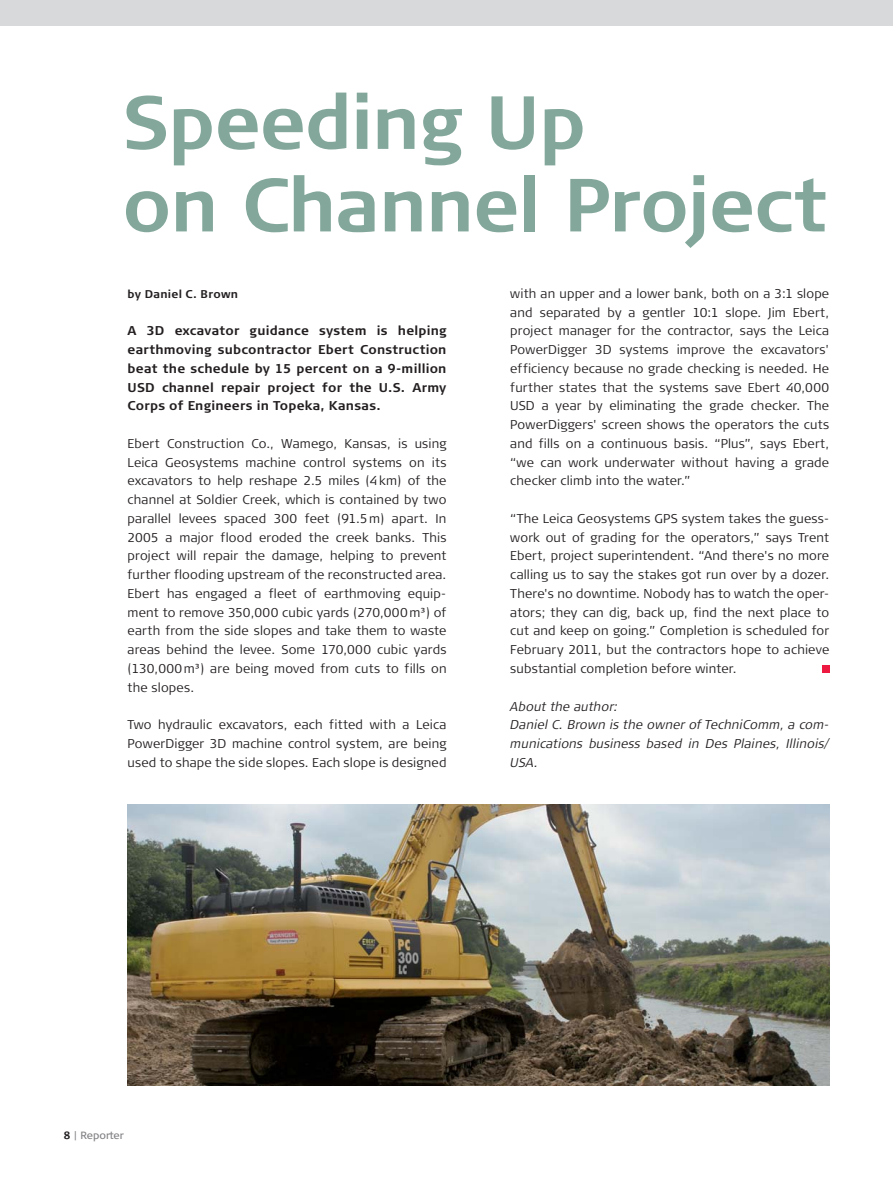
<style>
.page{position:relative;width:893px;height:1191px;background:#fff}
.page>*{position:absolute;margin:0;border:0;box-sizing:border-box;transform-origin:0 0}
.t1{font:700 75px/82.5px "Signa Column";letter-spacing:-.015em;color:#83a89b}
.t2{font:300 12.75px/18.8px "Signa Column";letter-spacing:.015em;color:#231f20;text-align:justify}
.t3{font:700 12.75px/18.8px "Signa Column";letter-spacing:.02em;color:#231f20;text-align:justify}
.t4{font:italic 300 12.75px/18.8px "Signa Column";letter-spacing:.01em;color:#231f20}
.t5{font:700 11.25px "Signa Column";letter-spacing:.025em;color:#231f20}
.t6{font:10.5px "Signa Column";letter-spacing:-.01em;color:#807f83}
.s1{font-weight:700;color:#231f20}
</style>
<div class="page">
<img style="left:128px;top:804px;width:701px;height:281px">
<div style="left:0;top:0;width:893px;height:26px;background:#d8d9db"></div>
<div style="left:822px;top:666px;width:7px;height:7px;background:#ed1941"></div>
<h1 class="t1" style="left:122px;top:90px;width:707px">Speeding Up<br>on Channel Project</h1>
<p class="t5" style="left:128px;top:290px;width:112px">by Daniel C. Brown</p>
<p class="t3" style="left:128px;top:323px;width:320px">A 3D excavator guidance system is helping earthmoving subcontractor Ebert Construction beat the schedule by 15 percent on a 9-million USD channel repair project for the U.S. Army Corps of Engineers in Topeka, Kansas.</p>
<p class="t2" style="left:128px;top:435px;width:321px">Ebert Construction Co., Wamego, Kansas, is using Leica Geosystems machine control systems on its excavators to help reshape 2.5 miles (4 km) of the channel at Soldier Creek, which is contained by two parallel levees spaced 300 feet (91.5 m) apart. In 2005 a major flood eroded the creek banks. This project will repair the damage, helping to prevent further flooding upstream of the reconstructed area.<br>Ebert has engaged a fleet of earthmoving equip&shy;ment to remove 350,000 cubic yards (270,000 m³) of earth from the side slopes and take them to waste areas behind the levee. Some 170,000 cubic yards (130,000 m³) are being moved from cuts to fills on the slopes.</p>
<p class="t2" style="left:128px;top:717px;width:320px">Two hydraulic excavators, each fitted with a Leica PowerDigger 3D machine control system, are being used to shape the side slopes. Each slope is designed</p>
<p class="t2" style="left:510px;top:285px;width:320px">with an upper and a lower bank, both on a 3:1 slope and separated by a gentler 10:1 slope. Jim Ebert, project manager for the contractor, says the Leica PowerDigger 3D systems improve the excavators' efficiency because no grade checking is needed. He further states that the systems save Ebert 40,000<br>USD a year by eliminating the grade checker. The PowerDiggers' screen shows the operators the cuts and fills on a continuous basis. “Plus”, says Ebert, “we can work underwater without having a grade checker climb into the water.”</p>
<p class="t2" style="left:510px;top:510px;width:320px">“The Leica Geosystems GPS system takes the guess&shy;work out of grading for the operators,” says Trent Ebert, project superintendent. “And there's no more calling us to say the stakes got run over by a dozer.<br>There's no downtime. Nobody has to watch the oper&shy;ators; they can dig, back up, find the next place to cut and keep on going.” Completion is scheduled for February 2011, but the contractors hope to achieve substantial completion before winter.</p>
<p class="t4" style="left:510px;top:698px;width:320px">About the author:<br>Daniel C. Brown is the owner of TechniComm, a com&shy;munications business based in Des Plaines, Illinois/<br>USA.</p>
<p class="t6" style="left:64px;top:1131px;width:62px"><span class="s1">8</span> | Reporter</p>
</div>
